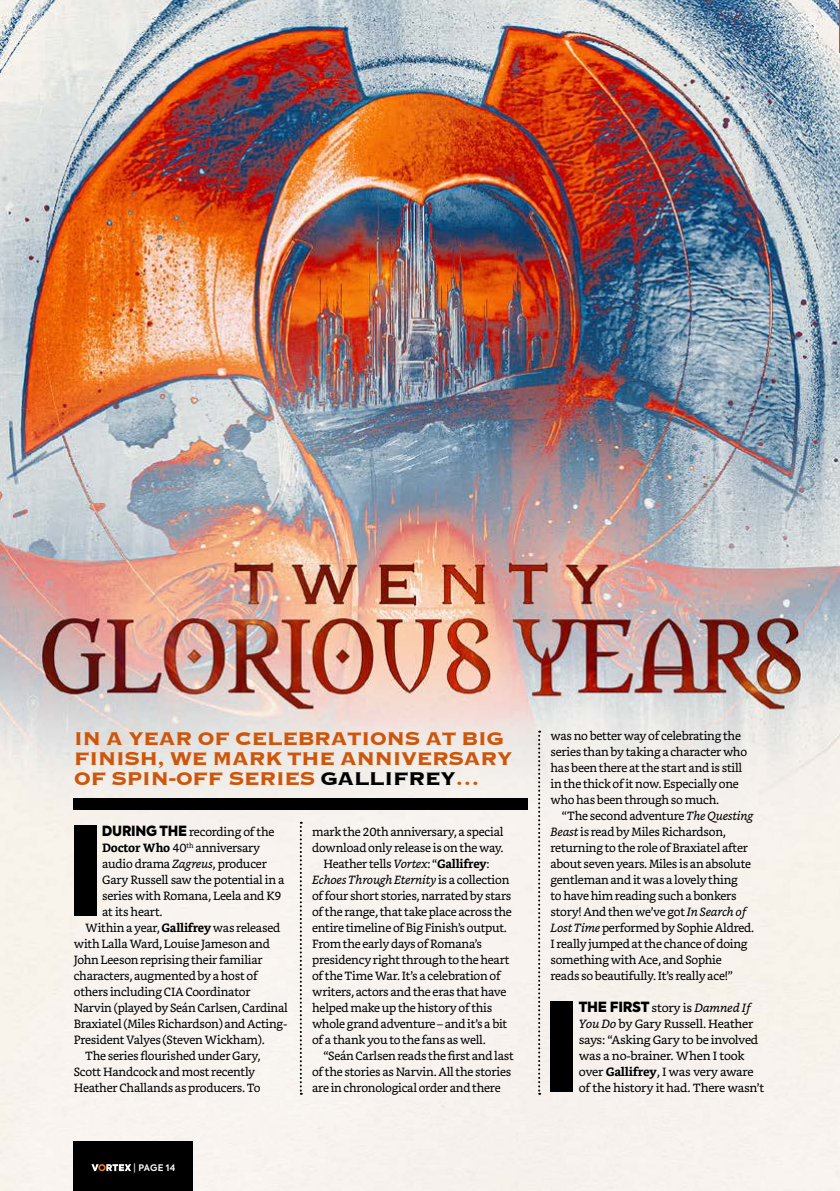
<style>
.page{position:relative;width:840px;height:1191px;background:#fff}
.page>*{position:absolute;margin:0;border:0;box-sizing:border-box;transform-origin:0 0}
.t1{font:700 24px/20px "Copperplate";letter-spacing:-.03em;color:#cd560b}
.t2{font:900 14px "Axiforma";letter-spacing:-.02em;color:#000}
.t3{font:12px/16px "Bookerly";letter-spacing:-.02em;color:#000}
.t4{font:italic 12px "Bookerly";letter-spacing:-.02em;color:#000}
.t5{font:600 9px "Axiforma";letter-spacing:.015em;color:#fff}
.s1{color:#000}
.s2{font-family:"Axiforma";font-weight:900;font-size:14px}
.s3{font-weight:700}
.s4{font-style:italic}
.s5{font-style:normal}
.s6{font-weight:400}
.s7{font-family:"Bookerly";font-weight:400;font-size:12px}
.s8{font-family:"Bookerly";font-weight:400;font-style:italic;font-size:12px}
</style>
<div class="page">
<img style="left:0;top:0;width:839px;height:980px">
<div style="left:0;top:980px;width:839px;height:211px;background:#f8f3ef"></div>
<div style="left:74px;top:825px;width:22px;height:90px;background:#000"></div>
<div style="left:550px;top:1001px;width:23px;height:90px;background:#000"></div>
<svg style="left:299px;top:821px;width:2px;height:273px"></svg>
<svg style="left:538px;top:730px;width:2px;height:364px"></svg>
<div style="left:74px;top:798px;width:453px;height:11px;background:#000"></div>
<div style="left:74px;top:1141px;width:119px;height:50px;background:#000"></div>
<svg style="left:91px;top:1164px;width:40px;height:7px"></svg>
<h1 class="t1" style="left:74px;top:727px;width:440px">IN A YEAR OF CELEBRATIONS AT BIG<br>FINISH, WE MARK THE ANNIVERSARY<br>OF SPIN-OFF SERIES <span class="s1">GALLIFREY</span>…</h1>
<p class="t3" style="left:102px;top:824px;width:174px"><span class="s2">DURING THE</span> recording of the</p>
<p class="t3" style="left:102px;top:840px;width:159px"><span class="s3">Doctor Who</span> 40<sup>th</sup> anniversary</p>
<p class="t3" style="left:102px;top:856px;width:166px">audio drama <span class="s4">Zagreus</span>, producer</p>
<p class="t3" style="left:102px;top:872px;width:184px">Gary Russell saw the potential in a</p>
<p class="t3" style="left:102px;top:888px;width:181px">series with Romana, Leela and K9</p>
<p class="t3" style="left:102px;top:904px;width:62px">at its heart.</p>
<p class="t3" style="left:85px;top:920px;width:196px">Within a year, <span class="s3">Gallifrey</span> was released</p>
<p class="t3" style="left:74px;top:936px;width:197px">with Lalla Ward, Louise Jameson and</p>
<p class="t3" style="left:74px;top:952px;width:190px">John Leeson reprising their familiar</p>
<p class="t3" style="left:74px;top:968px;width:185px">characters, augmented by a host of</p>
<p class="t3" style="left:74px;top:984px;width:178px">others including CIA Coordinator</p>
<p class="t3" style="left:74px;top:1000px;width:215px">Narvin (played by Seán Carlsen, Cardinal</p>
<p class="t3" style="left:74px;top:1016px;width:215px">Braxiatel (Miles Richardson) and Acting-</p>
<p class="t3" style="left:74px;top:1032px;width:192px">President Valyes (Steven Wickham).</p>
<p class="t3" style="left:85px;top:1048px;width:177px">The series flourished under Gary,</p>
<p class="t3" style="left:74px;top:1064px;width:183px">Scott Handcock and most recently</p>
<p class="t3" style="left:74px;top:1080px;width:188px">Heather Challands as producers. To</p>
<p class="t3" style="left:312px;top:824px;width:193px">mark the 20th anniversary, a special</p>
<p class="t3" style="left:312px;top:840px;width:193px">download only release is on the way.</p>
<p class="t3" style="left:323px;top:856px;width:168px">Heather tells <span class="s4">Vortex</span>: “<span class="s3">Gallifrey</span>:</p>
<p class="t4" style="left:312px;top:873px;width:199px">Echoes Through Eternity <span class="s5">is a collection</span></p>
<p class="t3" style="left:312px;top:888px;width:200px">of four short stories, narrated by stars</p>
<p class="t3" style="left:312px;top:904px;width:201px">of the range, that take place across the</p>
<p class="t3" style="left:312px;top:920px;width:196px">entire timeline of Big Finish’s output.</p>
<p class="t3" style="left:312px;top:936px;width:171px">From the early days of Romana’s</p>
<p class="t3" style="left:312px;top:952px;width:199px">presidency right through to the heart</p>
<p class="t3" style="left:312px;top:968px;width:190px">of the Time War. It’s a celebration of</p>
<p class="t3" style="left:312px;top:984px;width:196px">writers, actors and the eras that have</p>
<p class="t3" style="left:312px;top:1000px;width:182px">helped make up the history of this</p>
<p class="t3" style="left:312px;top:1016px;width:196px">whole grand adventure – and it’s a bit</p>
<p class="t3" style="left:312px;top:1032px;width:175px">of a thank you to the fans as well.</p>
<p class="t3" style="left:323px;top:1048px;width:192px">“Seán Carlsen reads the first and last</p>
<p class="t3" style="left:312px;top:1064px;width:200px">of the stories as Narvin. All the stories</p>
<p class="t3" style="left:312px;top:1080px;width:190px">are in chronological order and there</p>
<p class="t5" style="left:133px;top:1161px;width:43px"><span class="s6">|</span> PAGE 14</p>
<p class="t3" style="left:550px;top:728px;width:198px">was no better way of celebrating the series than by taking a character who has been there at the start and is still in the thick of it now. Especially one who has been through so much.</p>
<p class="t3" style="left:550px;top:808px;width:205px;text-indent:11px">“The second adventure <span class="s4">The Questing Beast</span> is read by Miles Richardson, returning to the role of Braxiatel after about seven years. Miles is an absolute gentleman and it was a lovely thing<br>to have him reading such a bonkers story! And then we’ve got <span class="s4">In Search of Lost Time</span> performed by Sophie Aldred.<br>I really jumped at the chance of doing something with Ace, and Sophie<br>reads so beautifully. It’s really ace!”</p>
<p class="t2" style="left:578px;top:997px;width:174px">THE FIRST <span class="s7">story is</span> <span class="s8">Damned If</span></p>
<p class="t3" style="left:578px;top:1016px;width:187px"><span class="s4">You Do</span> by Gary Russell. Heather says: “Asking Gary to be involved was a no-brainer. When I took over <span class="s3">Gallifrey</span>, I was very aware of the history it had. There wasn’t</p>
</div>
